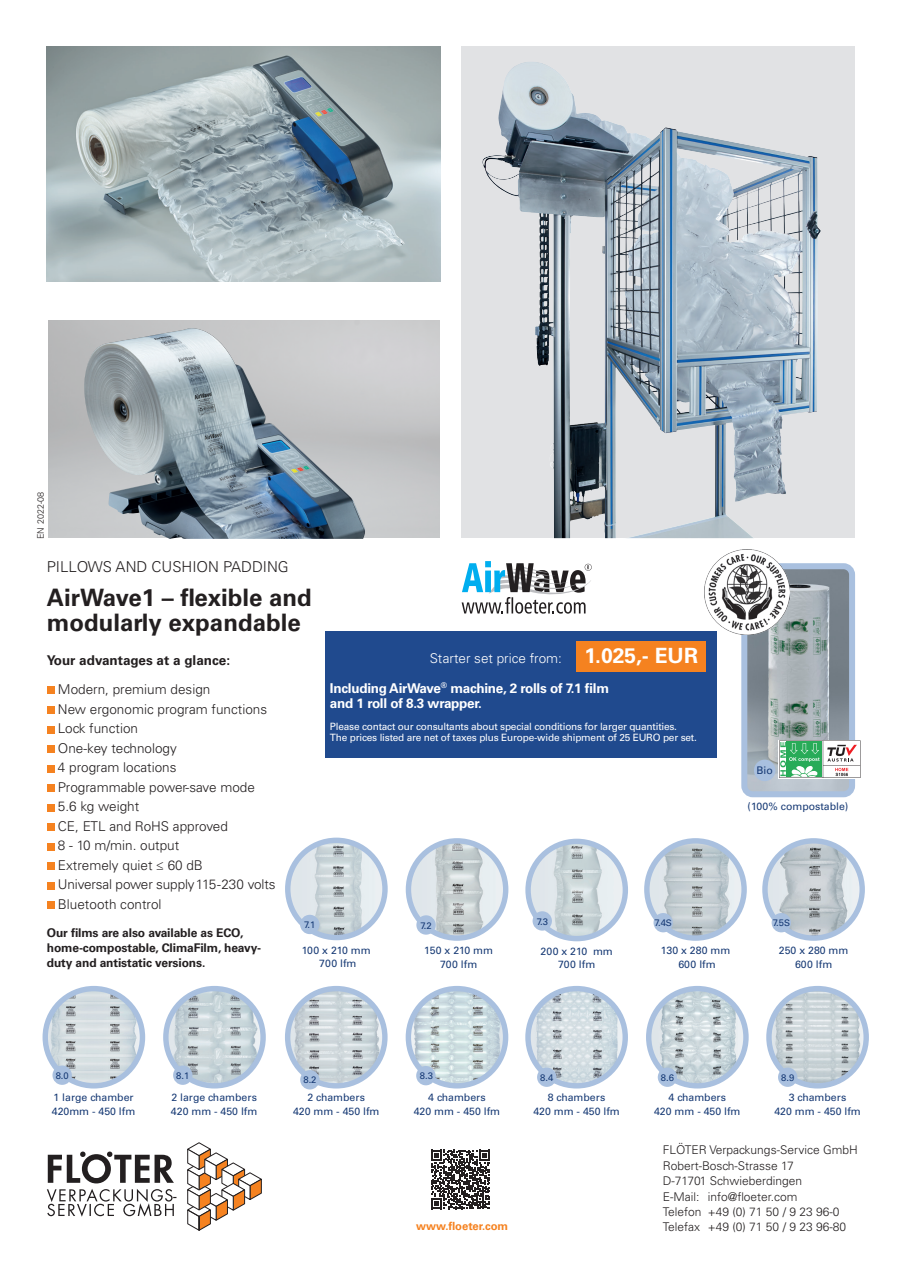
<style>
.page{position:relative;width:902px;height:1272px;background:#fff}
.page>*{position:absolute;margin:0;border:0;box-sizing:border-box;transform-origin:0 0}
.t1{font:700 24px/25.5px "Univers LT Std";color:#231f20}
.t2{font:300 15px "Univers LT Std";color:#231f20}
.t3{font:300 13.5px "Univers LT Std";color:#231f20}
.t4{font:700 13.5px "Univers LT Std";letter-spacing:-.02em;color:#fff}
.t5{font:300 13.5px "Univers LT Std";color:#fff}
.t6{font:700 13.5px "Univers LT Std";color:#231f20}
.t7{font:300 12px "Univers LT Std";color:#231f20}
.t8{font:700 12px/15px "Univers LT Std";letter-spacing:-.01em;color:#231f20}
.t9{font:700 11.25px "Univers LT Std";color:#f58220}
.t10{font:10.5px/13.5px "Univers LT Std";color:#163974}
.t11{font:10.05px "Univers LT Std";letter-spacing:-.02em;color:#fff}
.t12{font:9.45px "Univers LT Std";color:#163974}
.t13{font:300 9px "Univers LT Std";color:#231f20}
.s1{font-weight:700;font-size:21px}
.s2{font-size:9px}
</style>
<div class="page">
<img style="left:748px;top:570px;width:100px;height:220px">
<div style="left:741px;top:563px;width:114px;height:234px;border:6px solid #a9c0df;border-radius:9px"></div>
<div style="left:47px;top:686px;width:8px;height:8px;background:#f58220"></div>
<div style="left:47px;top:706px;width:8px;height:8px;background:#f58220"></div>
<div style="left:47px;top:725px;width:8px;height:8px;background:#f58220"></div>
<div style="left:47px;top:745px;width:8px;height:8px;background:#f58220"></div>
<div style="left:47px;top:764px;width:8px;height:8px;background:#f58220"></div>
<div style="left:47px;top:784px;width:8px;height:8px;background:#f58220"></div>
<div style="left:47px;top:803px;width:8px;height:8px;background:#f58220"></div>
<div style="left:47px;top:823px;width:8px;height:8px;background:#f58220"></div>
<div style="left:47px;top:842px;width:8px;height:8px;background:#f58220"></div>
<div style="left:47px;top:862px;width:8px;height:8px;background:#f58220"></div>
<div style="left:47px;top:881px;width:8px;height:8px;background:#f58220"></div>
<div style="left:47px;top:901px;width:8px;height:8px;background:#f58220"></div>
<svg style="left:461px;top:47px;width:394px;height:491px;background:#bdc5cd"></svg>
<img style="left:481px;top:67px;width:68px;height:299px">
<div style="left:324px;top:631px;width:392px;height:126px;background:#204a8e"></div>
<div style="left:576px;top:641px;width:129px;height:30px;background:#f58220"></div>
<img style="left:47px;top:47px;width:393px;height:235px">
<svg style="left:461px;top:561px;width:130px;height:52px"></svg>
<div style="left:753px;top:759px;width:22px;height:22px;background:#a9c0df;border-radius:50%"></div>
<img style="left:704px;top:549px;width:85px;height:85px">
<svg style="left:779px;top:740px;width:81px;height:38px"></svg>
<svg style="left:431px;top:1149px;width:59px;height:60px"></svg>
<svg style="left:187px;top:1142px;width:75px;height:89px"></svg>
<svg style="left:47px;top:1151px;width:129px;height:65px"></svg>
<img style="left:408px;top:840px;width:97px;height:98px;border-radius:49px">
<div style="left:405px;top:838px;width:103px;height:102px;border:5px solid #a9c0df;border-radius:50%"></div>
<div style="left:416px;top:915px;width:19px;height:19px;background:#a9c0df;border-radius:50%"></div>
<img style="left:528px;top:841px;width:97px;height:97px;border-radius:49px">
<div style="left:525px;top:838px;width:103px;height:103px;border:5px solid #a9c0df;border-radius:50%"></div>
<div style="left:532px;top:911px;width:20px;height:19px;background:#a9c0df;border-radius:50%"></div>
<img style="left:288px;top:840px;width:97px;height:97px;border-radius:49px">
<div style="left:285px;top:837px;width:102px;height:103px;border:5px solid #a9c0df;border-radius:50%"></div>
<div style="left:300px;top:914px;width:19px;height:20px;background:#a9c0df;border-radius:50%"></div>
<img style="left:646px;top:840px;width:98px;height:98px;border-radius:49px">
<div style="left:644px;top:838px;width:102px;height:102px;border:5px solid #a9c0df;border-radius:50%"></div>
<div style="left:653px;top:913px;width:19px;height:19px;background:#a9c0df;border-radius:50%"></div>
<img style="left:764px;top:840px;width:98px;height:98px;border-radius:49px">
<div style="left:762px;top:838px;width:102px;height:102px;border:5px solid #a9c0df;border-radius:50%"></div>
<div style="left:771px;top:913px;width:19px;height:19px;background:#a9c0df;border-radius:50%"></div>
<img style="left:166px;top:988px;width:97px;height:97px;border-radius:49px">
<div style="left:163px;top:985px;width:103px;height:103px;border:5px solid #a9c0df;border-radius:50%"></div>
<div style="left:173px;top:1065px;width:19px;height:19px;background:#a9c0df;border-radius:50%"></div>
<img style="left:287px;top:988px;width:98px;height:97px;border-radius:49px">
<div style="left:285px;top:985px;width:102px;height:103px;border:5px solid #a9c0df;border-radius:50%"></div>
<div style="left:300px;top:1070px;width:19px;height:19px;background:#a9c0df;border-radius:50%"></div>
<img style="left:408px;top:988px;width:97px;height:97px;border-radius:49px">
<div style="left:405px;top:985px;width:103px;height:103px;border:5px solid #a9c0df;border-radius:50%"></div>
<div style="left:416px;top:1065px;width:19px;height:20px;background:#a9c0df;border-radius:50%"></div>
<img style="left:528px;top:991px;width:96px;height:94px">
<div style="left:525px;top:985px;width:103px;height:103px;border:5px solid #a9c0df;border-radius:50%"></div>
<div style="left:537px;top:1067px;width:19px;height:19px;background:#a9c0df;border-radius:50%"></div>
<img style="left:651px;top:991px;width:94px;height:94px">
<div style="left:646px;top:985px;width:102px;height:103px;border:5px solid #a9c0df;border-radius:50%"></div>
<div style="left:657px;top:1067px;width:20px;height:19px;background:#a9c0df;border-radius:50%"></div>
<img style="left:768px;top:988px;width:98px;height:97px;border-radius:49px">
<div style="left:766px;top:985px;width:102px;height:103px;border:5px solid #a9c0df;border-radius:50%"></div>
<div style="left:778px;top:1067px;width:19px;height:19px;background:#a9c0df;border-radius:50%"></div>
<img style="left:45px;top:988px;width:97px;height:97px;border-radius:49px">
<div style="left:43px;top:985px;width:102px;height:103px;border:5px solid #a9c0df;border-radius:50%"></div>
<div style="left:52px;top:1065px;width:20px;height:19px;background:#a9c0df;border-radius:50%"></div>
<img style="left:84px;top:328px;width:281px;height:211px">
<p class="t13" style="left:35px;top:539px;width:49px;rotate:-90deg">EN 2022-08</p>
<p class="t2" style="left:47px;top:557px;width:243px">PILLOWS AND CUSHION PADDING</p>
<p class="t1" style="left:47px;top:584px;width:266px">AirWave1 – flexible and modularly expandable</p>
<p class="t6" style="left:47px;top:652px;width:185px">Your advantages at a glance:</p>
<p class="t3" style="left:58px;top:681px;width:154px">Modern, premium design</p>
<p class="t3" style="left:58px;top:701px;width:211px">New ergonomic program functions</p>
<p class="t3" style="left:58px;top:720px;width:82px">Lock function</p>
<p class="t3" style="left:58px;top:740px;width:120px">One-key technology</p>
<p class="t3" style="left:58px;top:759px;width:120px">4 program locations</p>
<p class="t3" style="left:58px;top:779px;width:198px">Programmable power-save mode</p>
<p class="t3" style="left:58px;top:798px;width:83px">5.6 kg weight</p>
<p class="t3" style="left:58px;top:818px;width:171px">CE, ETL and RoHS approved</p>
<p class="t3" style="left:58px;top:837px;width:123px">8 - 10 m/min. output</p>
<p class="t3" style="left:58px;top:857px;width:146px">Extremely quiet ≤ 60 dB</p>
<p class="t3" style="left:58px;top:876px;width:219px">Universal power supply 115-230 volts</p>
<p class="t3" style="left:58px;top:896px;width:105px">Bluetooth control</p>
<p class="t5" style="left:429px;top:650px;width:270px">Starter set price from: <span class="s1">1.025,- EUR</span></p>
<p class="t4" style="left:330px;top:680px;width:280px">Including AirWave<sup>®</sup> machine, 2 rolls of 7.1 film</p>
<p class="t4" style="left:330px;top:695px;width:153px">and 1 roll of 8.3 wrapper.</p>
<p class="t11" style="left:330px;top:720px;width:348px">Please contact our consultants about special conditions for larger quantities.</p>
<p class="t11" style="left:330px;top:731px;width:368px">The prices listed are net of taxes plus Europe-wide shipment of 25 EURO per set.</p>
<p class="t8" style="left:47px;top:925px;width:216px">Our films are also available as ECO, home-compostable, ClimaFilm, heavy&shy;duty and antistatic versions.</p>
<p class="t12" style="left:304px;top:919px;width:13px">7.1</p>
<p class="t10" style="left:302px;top:943px;width:70px">100 x 210 mm</p>
<p class="t10" style="left:319px;top:956px;width:39px">700 lfm</p>
<p class="t12" style="left:420px;top:919px;width:13px">7.2</p>
<p class="t10" style="left:424px;top:943px;width:70px">150 x 210 mm</p>
<p class="t10" style="left:440px;top:957px;width:39px">700 lfm</p>
<p class="t12" style="left:536px;top:915px;width:13px">7.3</p>
<p class="t10" style="left:540px;top:944px;width:74px">200 x 210 mm</p>
<p class="t10" style="left:558px;top:957px;width:39px">700 lfm</p>
<p class="t12" style="left:654px;top:917px;width:19px">7.4<span class="s2">S</span></p>
<p class="t10" style="left:661px;top:943px;width:71px">130 x 280 mm</p>
<p class="t10" style="left:678px;top:957px;width:39px">600 lfm</p>
<p class="t10" style="left:756px;top:764px;width:18px">Bio</p>
<p class="t10" style="left:747px;top:799px;width:102px">(100% compostable)</p>
<p class="t12" style="left:772px;top:917px;width:19px">7.5<span class="s2">S</span></p>
<p class="t10" style="left:778px;top:943px;width:71px">250 x 280 mm</p>
<p class="t10" style="left:795px;top:957px;width:39px">600 lfm</p>
<p class="t12" style="left:56px;top:1069px;width:15px">8.0</p>
<p class="t10" style="left:52px;top:1090px;width:85px">1 large chamber<br>420mm - 450 lfm</p>
<p class="t12" style="left:176px;top:1069px;width:15px">8.1</p>
<p class="t10" style="left:171px;top:1090px;width:88px">2 large chambers<br>420 mm - 450 lfm</p>
<p class="t12" style="left:303px;top:1074px;width:15px">8.2</p>
<p class="t10" style="left:307px;top:1090px;width:59px">2 chambers</p>
<p class="t10" style="left:293px;top:1104px;width:88px">420 mm - 450 lfm</p>
<p class="t12" style="left:420px;top:1070px;width:15px">8.3</p>
<p class="t10" style="left:428px;top:1090px;width:59px">4 chambers</p>
<p class="t10" style="left:414px;top:1104px;width:88px">420 mm - 450 lfm</p>
<p class="t12" style="left:540px;top:1071px;width:15px">8.4</p>
<p class="t10" style="left:548px;top:1090px;width:59px">8 chambers</p>
<p class="t10" style="left:533px;top:1104px;width:88px">420 mm - 450 lfm</p>
<p class="t12" style="left:661px;top:1071px;width:15px">8.6</p>
<p class="t10" style="left:668px;top:1090px;width:59px">4 chambers</p>
<p class="t10" style="left:654px;top:1104px;width:88px">420 mm - 450 lfm</p>
<p class="t12" style="left:781px;top:1071px;width:15px">8.9</p>
<p class="t10" style="left:774px;top:1090px;width:88px;text-align:center">3 chambers<br>420 mm - 450 lfm</p>
<p class="t9" style="left:416px;top:1219px;width:93px">www.floeter.com</p>
<p class="t7" style="left:663px;top:1142px;width:196px">FLÖTER Verpackungs-Service GmbH</p>
<p class="t7" style="left:663px;top:1158px;width:132px">Robert-Bosch-Strasse 17</p>
<p class="t7" style="left:663px;top:1173px;width:141px">D-71701 Schwieberdingen</p>
<p class="t7" style="left:663px;top:1188px;width:136px">E-Mail: info@floeter.com</p>
<p class="t7" style="left:663px;top:1204px;width:178px">Telefon +49 (0) 71 50 / 9 23 96-0</p>
<p class="t7" style="left:663px;top:1219px;width:185px">Telefax +49 (0) 71 50 / 9 23 96-80</p>
</div>
